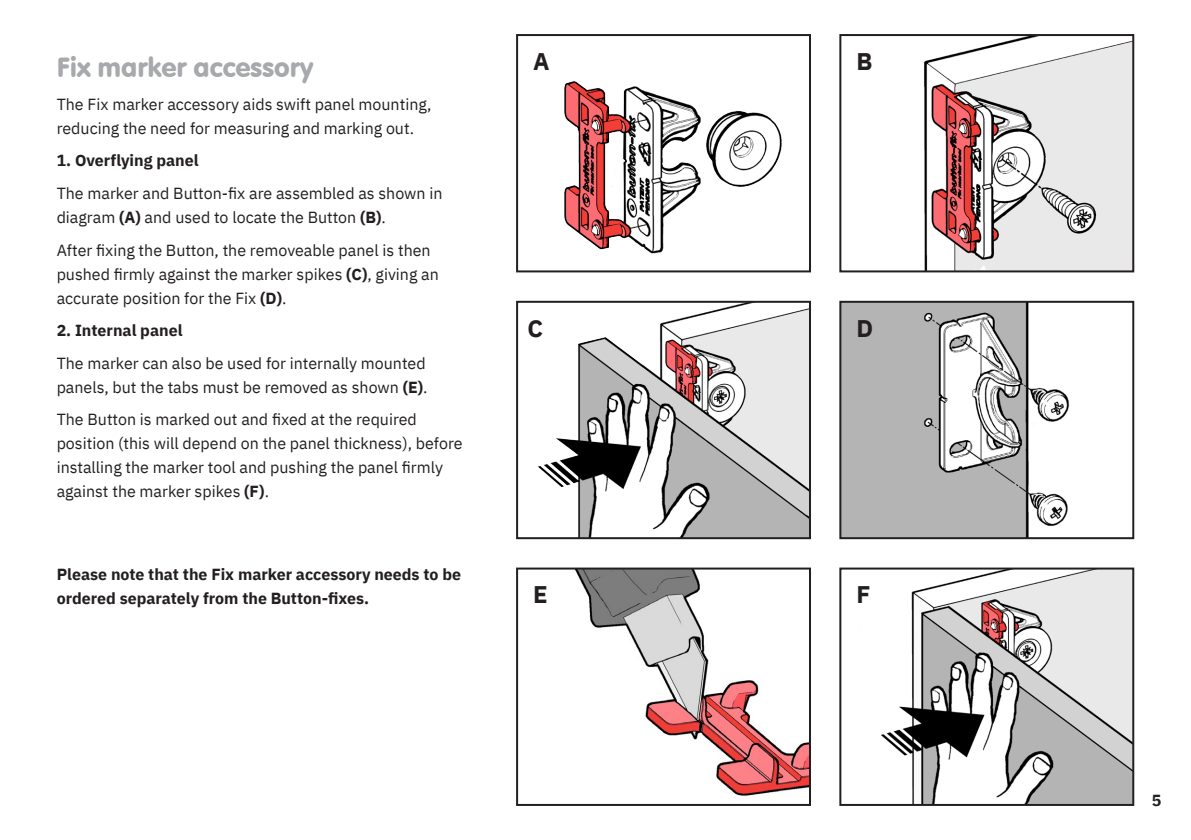
<style>
.page{position:relative;width:1191px;height:840px;background:#fff}
.page>*{position:absolute;margin:0;border:0;box-sizing:border-box;transform-origin:0 0}
.t1{font:27px "VAG Rounded BT";color:#a7a9ac}
.t2{font:700 24px "IBM Plex Sans";color:#231f20}
.t3{font:16px/24px "IBM Plex Sans";color:#231f20}
.t4{font:700 16px/24px "IBM Plex Sans";color:#231f20}
.s1{font-weight:700}
</style>
<div class="page">
<img style="left:842px;top:303px;width:227px;height:233px">
<div style="left:839px;top:300px;width:295px;height:239px;border:2px solid #231f20"></div>
<img style="left:538px;top:303px;width:270px;height:233px">
<div style="left:516px;top:300px;width:295px;height:239px;border:2px solid #231f20"></div>
<img style="left:575px;top:570px;width:233px;height:226px">
<div style="left:516px;top:567px;width:295px;height:238px;border:2px solid #231f20"></div>
<img style="left:564px;top:81px;width:218px;height:173px">
<div style="left:516px;top:34px;width:295px;height:238px;border:2px solid #231f20"></div>
<img style="left:924px;top:37px;width:207px;height:232px">
<div style="left:839px;top:34px;width:295px;height:238px;border:2px solid #231f20"></div>
<img style="left:881px;top:570px;width:250px;height:232px">
<div style="left:839px;top:567px;width:295px;height:238px;border:2px solid #231f20"></div>
<p class="t1" style="left:57px;top:51px;width:258px">Fix marker accessory</p>
<p class="t3" style="left:57px;top:91px;width:376px">The Fix marker accessory aids swift panel mounting, reducing the need for measuring and marking out.</p>
<p class="t4" style="left:57px;top:147px;width:143px">1. Overflying panel</p>
<p class="t3" style="left:57px;top:180px;width:387px">The marker and Button-fix are assembled as shown in diagram <span class="s1">(A)</span> and used to locate the Button <span class="s1">(B)</span>.</p>
<p class="t3" style="left:57px;top:236px;width:384px">After fixing the Button, the removeable panel is then pushed firmly against the marker spikes <span class="s1">(C)</span>, giving an accurate position for the Fix <span class="s1">(D)</span>.</p>
<p class="t4" style="left:57px;top:317px;width:127px">2. Internal panel</p>
<p class="t3" style="left:57px;top:349px;width:372px">The marker can also be used for internally mounted panels, but the tabs must be removed as shown <span class="s1">(E)</span>.</p>
<p class="t3" style="left:57px;top:406px;width:407px">The Button is marked out and fixed at the required position (this will depend on the panel thickness), before installing the marker tool and pushing the panel firmly against the marker spikes <span class="s1">(F)</span>.</p>
<p class="t4" style="left:57px;top:560px;width:406px">Please note that the Fix marker accessory needs to be ordered separately from the Button-fixes.</p>
<p class="t2" style="left:533px;top:42px;width:18px">A</p>
<p class="t2" style="left:856px;top:42px;width:18px">B</p>
<p class="t2" style="left:527px;top:309px;width:17px">C</p>
<p class="t2" style="left:856px;top:309px;width:18px">D</p>
<p class="t2" style="left:533px;top:575px;width:16px">E</p>
<p class="t2" style="left:856px;top:575px;width:16px">F</p>
<p class="t4" style="left:1151px;top:786px;width:11px">5</p>
</div>
